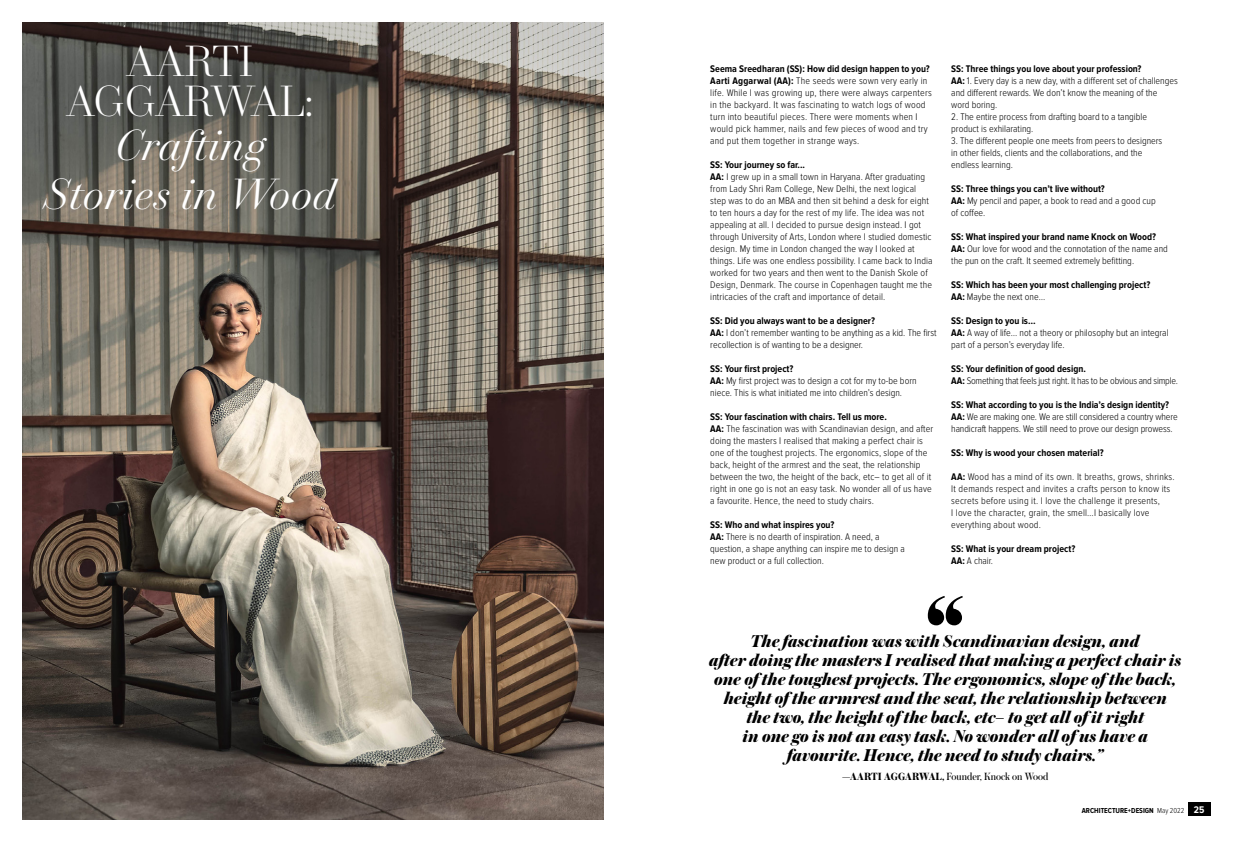
<style>
.page{position:relative;width:1253px;height:842px;background:#fff}
.page>*{position:absolute;margin:0;border:0;box-sizing:border-box;transform-origin:0 0}
.t1{font:italic 300 42.1px/49px "Trianon Display";color:#fff;text-align:center}
.t2{font:300 42.1px/39.8px "Trianon Display";letter-spacing:.01em;color:#fff;text-align:center}
.t3{font:italic 800 18px/19px "Austin";color:#000;text-align:center}
.t4{font:11px "Austin";color:#000}
.t5{font:300 10px/12px "Proxima Nova Cond";letter-spacing:.01em;color:#000}
.t6{font:300 10px/12px "Proxima Nova Cond";letter-spacing:-.01em;color:#000}
.t7{font:700 10px/12px "Proxima Nova Cond";color:#000}
.t8{font:300 10px/12px "Proxima Nova Cond";letter-spacing:-.02em;color:#000}
.t9{font:700 7.5px "Proxima Nova Cond";color:#000}
.s1{font-weight:700}
.s2{font-weight:300}
.s3{font-family:"Proxima Nova A Cond";font-size:10px;color:#fff}
</style>
<div class="page">
<div style="left:1188px;top:803px;width:22px;height:13px;background:#000"></div>
<svg style="left:928px;top:596px;width:35px;height:29px"></svg>
<img style="left:23px;top:23px;width:581px;height:796px">
<h1 class="t2" style="left:66px;top:40px;width:248px">AARTI<br>AGGARWAL:</h1>
<h1 class="t1" style="left:44px;top:119px;width:294px">Crafting<br>Stories in Wood</h1>
<p class="t5" style="left:710px;top:63px;width:223px"><span class="s1">Seema Sreedharan (SS): How did design happen to you?<br>Aarti Aggarwal (AA):</span> The seeds were sown very early in life. While I was growing up, there were always carpenters in the backyard. It was fascinating to watch logs of wood turn into beautiful pieces. There were moments when I would pick hammer, nails and few pieces of wood and try and put them together in strange ways.</p>
<p class="t5" style="left:710px;top:159px;width:224px"><span class="s1">SS: Your journey so far...<br>AA:</span> I grew up in a small town in Haryana. After graduating from Lady Shri Ram College, New Delhi, the next logical step was to do an MBA and then sit behind a desk for eight to ten hours a day for the rest of my life. The idea was not appealing at all. I decided to pursue design instead. I got through University of Arts, London where I studied domestic design. My time in London changed the way I looked at things. Life was one endless possibility. I came back to India worked for two years and then went to the Danish Skole of Design, Denmark. The course in Copenhagen taught me the intricacies of the craft and importance of detail.</p>
<p class="t5" style="left:710px;top:315px;width:228px"><span class="s1">SS: Did you always want to be a designer?<br>AA:</span> I don’t remember wanting to be anything as a kid. The first recollection is of wanting to be a designer.</p>
<p class="t5" style="left:710px;top:363px;width:208px"><span class="s1">SS: Your first project?<br>AA:</span> My first project was to design a cot for my to-be born niece. This is what initiated me into children’s design.</p>
<p class="t5" style="left:710px;top:411px;width:225px"><span class="s1">SS: Your fascination with chairs. Tell us more.<br>AA:</span> The fascination was with Scandinavian design, and after doing the masters I realised that making a perfect chair is one of the toughest projects. The ergonomics, slope of the back, height of the armrest and the seat, the relationship between the two, the height of the back, etc– to get all of it right in one go is not an easy task. No wonder all of us have a favourite. Hence, the need to study chairs.</p>
<p class="t5" style="left:710px;top:519px;width:196px"><span class="s1">SS: Who and what inspires you?<br>AA:</span> There is no dearth of inspiration. A need, a question, a shape anything can inspire me to design a new product or a full collection.</p>
<p class="t5" style="left:951px;top:63px;width:228px"><span class="s1">SS: Three things you love about your profession?<br>AA:</span> 1. Every day is a new day, with a different set of challenges and different rewards. We don’t know the meaning of the word boring.</p>
<p class="t5" style="left:951px;top:111px;width:197px">2. The entire process from drafting board to a tangible product is exhilarating.</p>
<p class="t5" style="left:951px;top:135px;width:213px">3. The different people one meets from peers to designers in other fields, clients and the collaborations, and the endless learning.</p>
<p class="t5" style="left:951px;top:183px;width:206px"><span class="s1">SS: Three things you can’t live without?<br>AA:</span> My pencil and paper, a book to read and a good cup of coffee.</p>
<p class="t5" style="left:951px;top:231px;width:218px"><span class="s1">SS: What inspired your brand name Knock on Wood?<br>AA:</span> Our love for wood and the connotation of the name and the pun on the craft. It seemed extremely befitting.</p>
<p class="t7" style="left:951px;top:279px;width:201px">SS: Which has been your most challenging project?<br>AA: <span class="s2">Maybe the next one…</span></p>
<p class="t5" style="left:951px;top:315px;width:219px"><span class="s1">SS: Design to you is…<br>AA:</span> A way of life… not a theory or philosophy but an integral part of a person’s everyday life.</p>
<p class="t8" style="left:951px;top:363px;width:228px"><span class="s1">SS: Your definition of good design.<br>AA:</span> Something that feels just right. It has to be obvious and simple.</p>
<p class="t6" style="left:951px;top:399px;width:228px"><span class="s1">SS: What according to you is the India’s design identity?<br>AA:</span> We are making one. We are still considered a country where handicraft happens. We still need to prove our design prowess.</p>
<p class="t7" style="left:951px;top:447px;width:154px">SS: Why is wood your chosen material?</p>
<p class="t5" style="left:951px;top:471px;width:225px"><span class="s1">AA:</span> Wood has a mind of its own. It breaths, grows, shrinks.<br>It demands respect and invites a crafts person to know its secrets before using it. I love the challenge it presents,<br>I love the character, grain, the smell…I basically love everything about wood.</p>
<p class="t7" style="left:951px;top:543px;width:126px">SS: What is your dream project?<br>AA: <span class="s2">A chair.</span></p>
<p class="t3" style="left:709px;top:630px;width:473px">The fascination was with Scandinavian design, and<br>after doing the masters I realised that making a perfect chair is one of the toughest projects. The ergonomics, slope of the back, height of the armrest and the seat, the relationship between<br>the two, the height of the back, etc– to get all of it right<br>in one go is not an easy task. No wonder all of us have a favourite. Hence, the need to study chairs.”</p>
<p class="t4" style="left:842px;top:768px;width:208px"><span class="s1">—AARTI AGGARWAL,</span> Founder, Knock on Wood</p>
<p class="t9" style="left:1082px;top:806px;width:124px">ARCHITECTURE+DESIGN <span class="s2">May 2022</span> <span class="s3">25</span></p>
</div>
